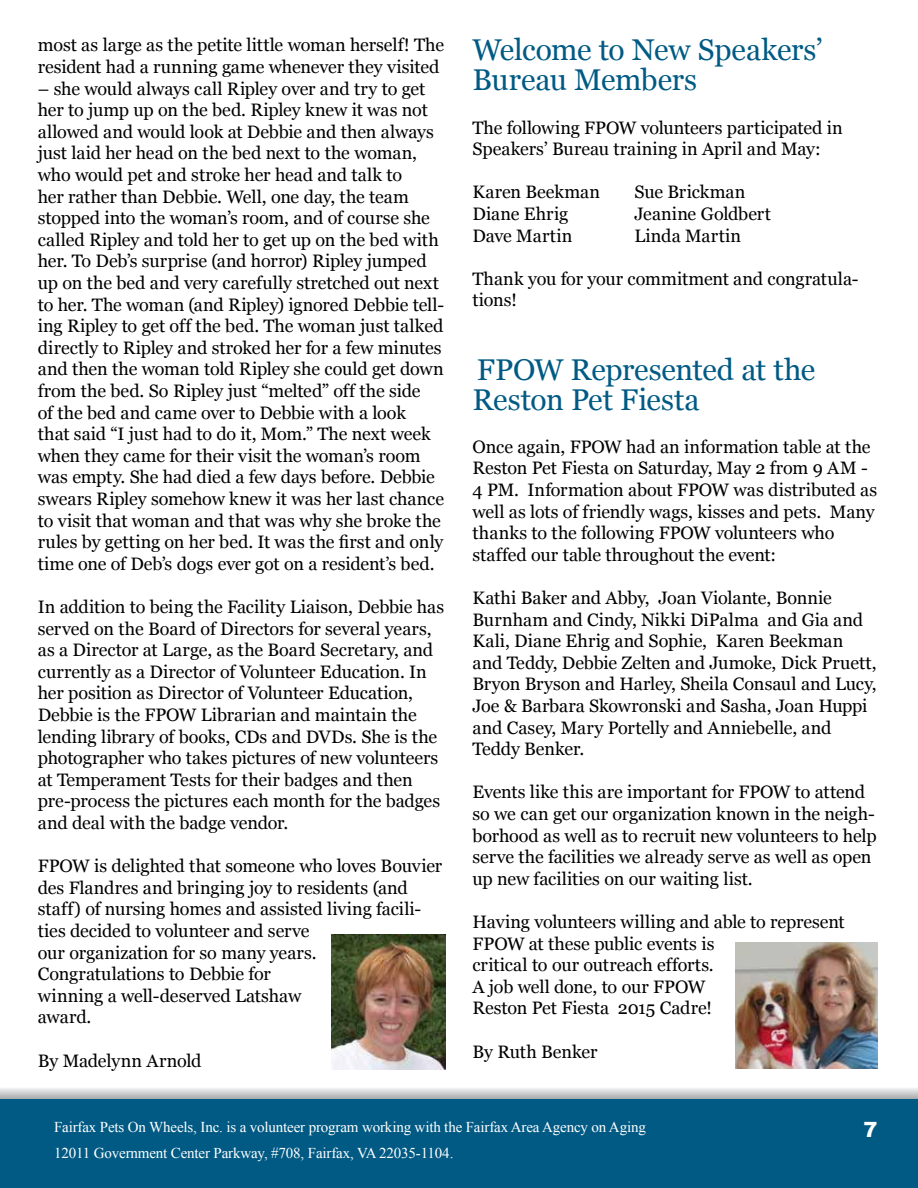
<style>
.page{position:relative;width:918px;height:1188px;background:#fff}
.page>*{position:absolute;margin:0;border:0;box-sizing:border-box;transform-origin:0 0}
.t1{font:30px/30px "Georgia";letter-spacing:-.01em;color:#005a84}
.t2{font:900 21px "Arial";color:#fff}
.t3{font:18px/21.6px "Georgia";letter-spacing:-.005em;color:#000}
.t4{font:15px/25.5px "Times New Roman";letter-spacing:-.01em;color:#fff}
</style>
<div class="page">
<svg style="left:0;top:1088px;width:918px;height:12px;background:#bac3c7"></svg>
<div style="left:0;top:1100px;width:918px;height:88px;background:#005a84"></div>
<img style="left:735px;top:942px;width:143px;height:127px">
<img style="left:331px;top:935px;width:115px;height:135px">
<p class="t3" style="left:38px;top:35px;width:408px">most as large as the petite little woman herself! The resident had a running game whenever they visited</p>
<p class="t3" style="left:38px;top:78px;width:408px">– she would always call Ripley over and try to get her to jump up on the bed. Ripley knew it was not allowed and would look at Debbie and then always just laid her head on the bed next to the woman, who would pet and stroke her head and talk to<br>her rather than Debbie. Well, one day, the team stopped into the woman’s room, and of course she called Ripley and told her to get up on the bed with her. To Deb’s surprise (and horror) Ripley jumped up on the bed and very carefully stretched out next to her. The woman (and Ripley) ignored Debbie tell&shy;ing Ripley to get off the bed. The woman just talked directly to Ripley and stroked her for a few minutes and then the woman told Ripley she could get down from the bed. So Ripley just “melted” off the side<br>of the bed and came over to Debbie with a look<br>that said “I just had to do it, Mom.” The next week when they came for their visit the woman’s room was empty. She had died a few days before. Debbie swears Ripley somehow knew it was her last chance to visit that woman and that was why she broke the rules by getting on her bed. It was the first and only time one of Deb’s dogs ever got on a resident’s bed.</p>
<p class="t3" style="left:38px;top:596px;width:408px">In addition to being the Facility Liaison, Debbie has served on the Board of Directors for several years, as a Director at Large, as the Board Secretary, and currently as a Director of Volunteer Education. In her position as Director of Volunteer Education, Debbie is the FPOW Librarian and maintain the lending library of books, CDs and DVDs. She is the photographer who takes pictures of new volunteers at Temperament Tests for their badges and then pre-process the pictures each month for the badges and deal with the badge vendor.</p>
<p class="t3" style="left:38px;top:856px;width:406px">FPOW is delighted that someone who loves Bouvier des Flandres and bringing joy to residents (and staff) of nursing homes and assisted living facili&shy;ties decided to volunteer and serve<br>our organization for so many years.<br>Congratulations to Debbie for<br>winning a well-deserved Latshaw<br>award.</p>
<p class="t3" style="left:38px;top:1050px;width:165px">By Madelynn Arnold</p>
<h1 class="t1" style="left:472px;top:36px;width:352px">Welcome to New Speakers’<br>Bureau Members</h1>
<p class="t3" style="left:472px;top:117px;width:372px">The following FPOW volunteers participated in<br>Speakers’ Bureau training in April and May:</p>
<p class="t3" style="left:472px;top:182px;width:129px">Karen Beekman</p>
<p class="t3" style="left:634px;top:182px;width:113px">Sue Brickman</p>
<p class="t3" style="left:472px;top:203px;width:97px">Diane Ehrig</p>
<p class="t3" style="left:634px;top:203px;width:138px">Jeanine Goldbert</p>
<p class="t3" style="left:472px;top:225px;width:101px">Dave Martin</p>
<p class="t3" style="left:634px;top:225px;width:108px">Linda Martin</p>
<p class="t3" style="left:472px;top:268px;width:388px">Thank you for your commitment and congratula&shy;tions!</p>
<h1 class="t1" style="left:472px;top:355px;width:344px">FPOW Represented at the<br>Reston Pet Fiesta</h1>
<p class="t3" style="left:472px;top:436px;width:406px">Once again, FPOW had an information table at the Reston Pet Fiesta on Saturday, May 2 from 9 AM - 4 PM. Information about FPOW was distributed as well as lots of friendly wags, kisses and pets. Many thanks to the following FPOW volunteers who staffed our table throughout the event:</p>
<p class="t3" style="left:472px;top:587px;width:406px">Kathi Baker and Abby, Joan Violante, Bonnie Burnham and Cindy, Nikki DiPalma and Gia and Kali, Diane Ehrig and Sophie, Karen Beekman and Teddy, Debbie Zelten and Jumoke, Dick Pruett, Bryon Bryson and Harley, Sheila Consaul and Lucy, Joe &amp; Barbara Skowronski and Sasha, Joan Huppi and Casey, Mary Portelly and Anniebelle, and Teddy Benker.</p>
<p class="t3" style="left:472px;top:782px;width:406px">Events like this are important for FPOW to attend so we can get our organization known in the neigh&shy;borhood as well as to recruit new volunteers to help serve the facilities we already serve as well as open up new facilities on our waiting list.</p>
<p class="t3" style="left:472px;top:911px;width:374px">Having volunteers willing and able to represent FPOW at these public events is<br>critical to our outreach efforts.<br>A job well done, to our FPOW<br>Reston Pet Fiesta 2015 Cadre!</p>
<p class="t3" style="left:472px;top:1041px;width:127px">By Ruth Benker</p>
<p class="t4" style="left:54px;top:1114px;width:593px">Fairfax Pets On Wheels, Inc. is a volunteer program working with the Fairfax Area Agency on Aging<br>12011 Government Center Parkway, #708, Fairfax, VA 22035-1104.</p>
<p class="t2" style="left:863px;top:1114px;width:16px">7</p>
</div>
